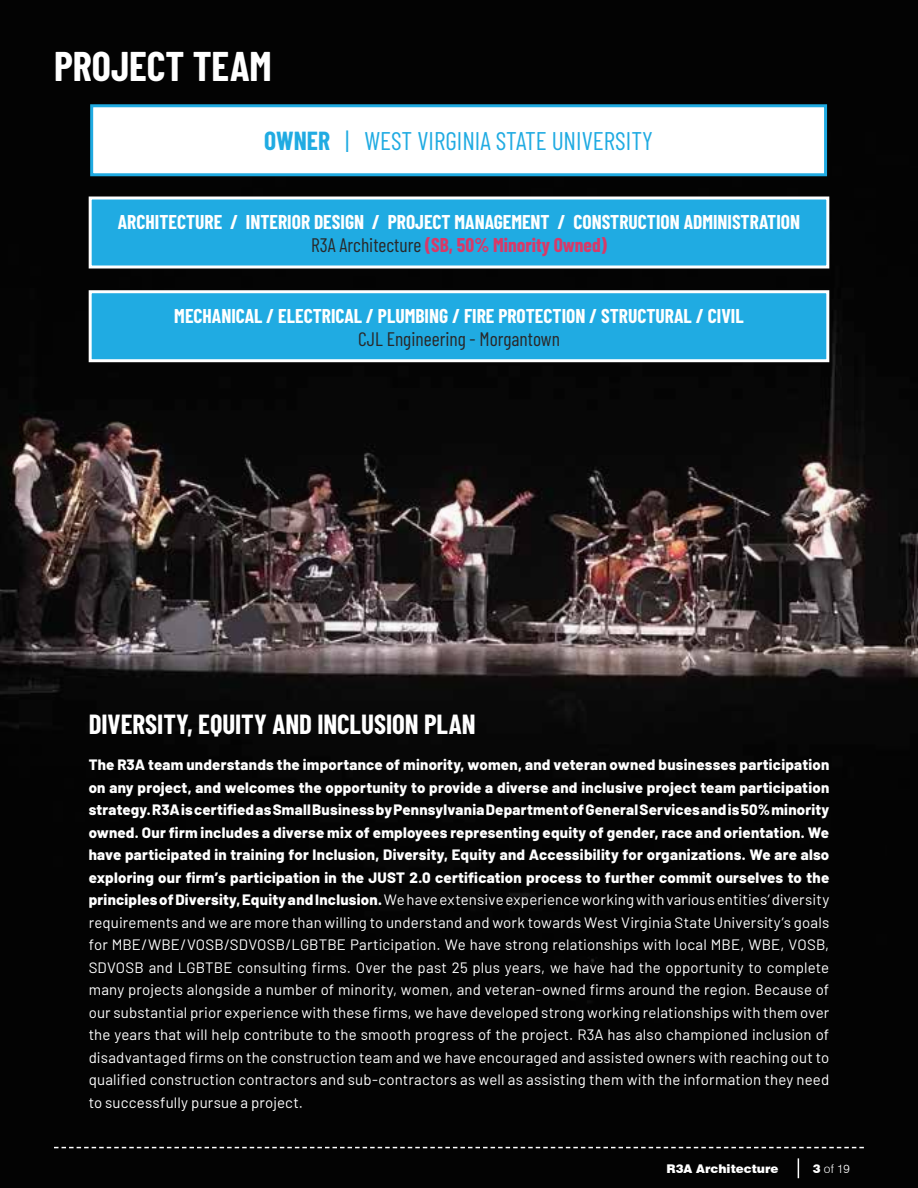
<style>
.page{position:relative;width:918px;height:1188px;background:#fff}
.page>*{position:absolute;margin:0;border:0;box-sizing:border-box;transform-origin:0 0}
.t1{font:700 40.5px "Barlow Condensed";color:#fff}
.t2{font:700 27px "Barlow Condensed";color:#fff}
.t3{font:25.5px "Barlow Condensed";color:#20abe2}
.t4{font:700 19.5px/23.4px "Barlow Condensed";color:#fff;text-align:center}
.t5{font:19.5px "Barlow Condensed";color:#292829}
.t6{font:15px/22.5px "Barlow";letter-spacing:.01em;color:#fff;text-align:justify}
.t7{font:900 12px "Swiss 721 BT";color:#fff}
.t8{font:300 12px "Swiss 721 BT";color:#fff}
.s1{font-weight:700}
.s2{font-weight:400;color:#292829}
.s3{color:#d83968}
.s4{font-weight:800}
.s5{font-weight:900}
</style>
<div class="page">
<img style="left:0;top:0;width:918px;height:1188px">
<div style="left:90px;top:198px;width:738px;height:69px;background:#20abe2"></div>
<div style="left:89px;top:196px;width:740px;height:72px;border:3px solid #fff"></div>
<div style="left:92px;top:106px;width:734px;height:69px;background:#fff"></div>
<div style="left:90px;top:104px;width:737px;height:72px;border:3px solid #20abe2"></div>
<div style="left:90px;top:292px;width:738px;height:69px;background:#20abe2"></div>
<div style="left:89px;top:290px;width:740px;height:72px;border:3px solid #fff"></div>
<svg style="left:54px;top:1147px;width:810px;height:1px"></svg>
<svg style="left:798px;top:1158px;width:1px;height:20px"></svg>
<h1 class="t1" style="left:54px;top:38px;width:219px">PROJECT TEAM</h1>
<h3 class="t3" style="left:264px;top:123px;width:390px"><span class="s1">OWNER</span> | WEST VIRGINIA STATE UNIVERSITY</h3>
<h3 class="t4" style="left:118px;top:209px;width:684px">ARCHITECTURE / INTERIOR DESIGN / PROJECT MANAGEMENT / CONSTRUCTION ADMINISTRATION<br><span class="s2">R3A Architecture</span> <span class="s3">(SB, 50% Minority Owned)</span></h3>
<h3 class="t4" style="left:174px;top:303px;width:571px">MECHANICAL / ELECTRICAL / PLUMBING / FIRE PROTECTION / STRUCTURAL / CIVIL</h3>
<h3 class="t5" style="left:358px;top:325px;width:203px">CJL Engineering - Morgantown</h3>
<h2 class="t2" style="left:89px;top:706px;width:388px">DIVERSITY, EQUITY AND INCLUSION PLAN</h2>
<p class="t6" style="left:89px;top:753px;width:742px"><span class="s4">The R3A team understands the importance of minority, women, and veteran owned businesses participation on any project, and welcomes the opportunity to provide a diverse and inclusive project team participation strategy. R3A is certified as Small Business by Pennsylvania Department of General Services and is 50% minority owned. Our firm includes a diverse mix of employees representing equity of gender, race and orientation. We have participated in training for Inclusion, Diversity, Equity and Accessibility for organizations. We are also exploring our firm’s participation in the JUST 2.0 certification process to further commit ourselves to the principles of Diversity, Equity and Inclusion.</span> We have extensive experience working with various entities’ diversity requirements and we are more than willing to understand and work towards West Virginia State University’s goals for MBE/WBE/VOSB/SDVOSB/LGBTBE Participation. We have strong relationships with local MBE, WBE, VOSB, SDVOSB and LGBTBE consulting firms. Over the past 25 plus years, we have had the opportunity to complete many projects alongside a number of minority, women, and veteran-owned firms around the region. Because of our substantial prior experience with these firms, we have developed strong working relationships with them over the years that will help contribute to the smooth progress of the project. R3A has also championed inclusion of disadvantaged firms on the construction team and we have encouraged and assisted owners with reaching out to qualified construction contractors and sub-contractors as well as assisting them with the information they need to successfully pursue a project.</p>
<p class="t7" style="left:667px;top:1161px;width:113px">R3A Architecture</p>
<p class="t8" style="left:813px;top:1161px;width:38px"><span class="s5">3</span> of 19</p>
</div>
